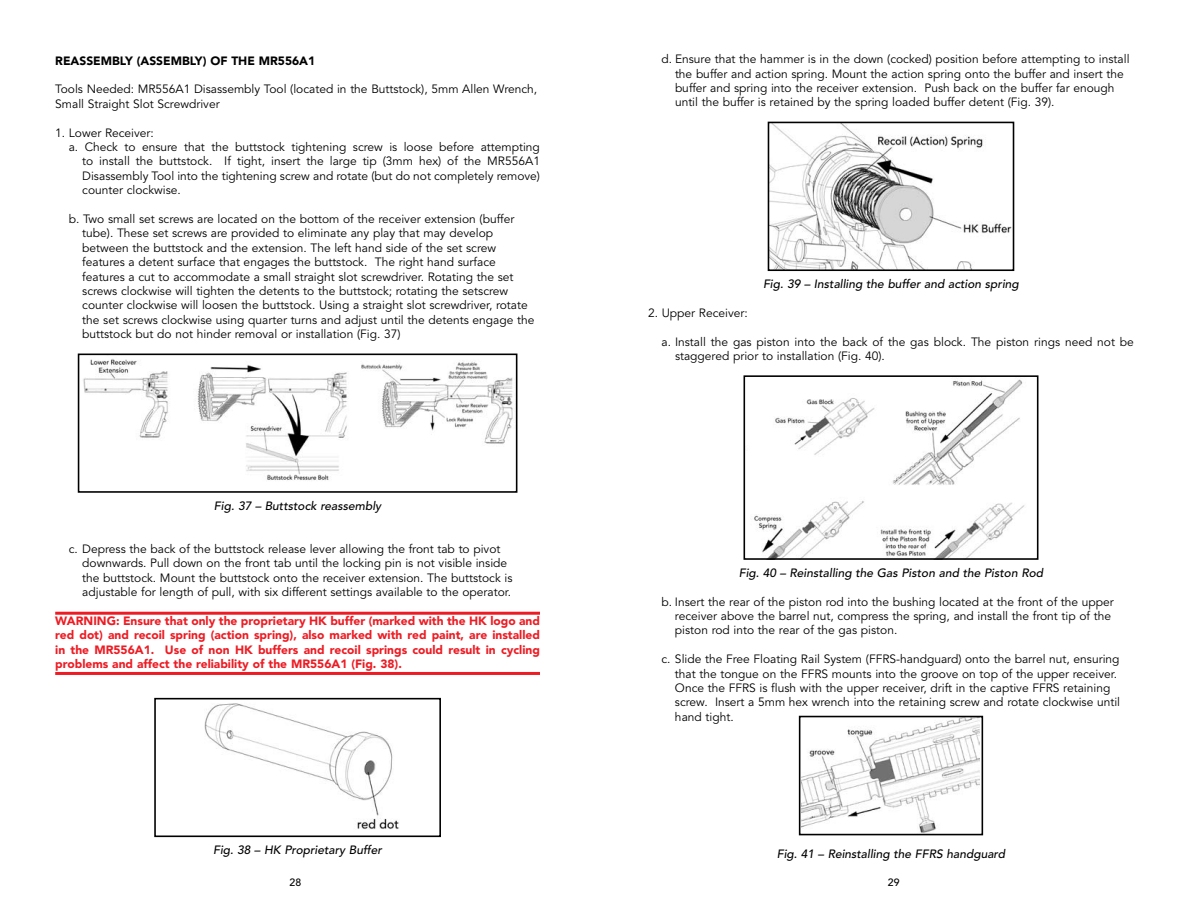
<style>
.page{position:relative;width:1188px;height:918px;background:#fff}
.page>*{position:absolute;margin:0;border:0;box-sizing:border-box;transform-origin:0 0}
.t1{font:12px/14.4px "Avenir";color:#000}
.t2{font:900 12px/14.4px "Avenir";color:#ed1c24;text-align:justify}
.t3{font:italic 500 12px "Avenir";color:#000}
.t4{font:900 12px "Avenir";color:#000}
.t5{font:500 10.5px "Avenir";color:#000}
</style>
<div class="page">
<hr style="left:55px;top:612px;width:485px;height:3px;background:#ed1c24">
<hr style="left:55px;top:672px;width:485px;height:3px;background:#ed1c24">
<img style="left:83px;top:359px;width:430px;height:122px">
<div style="left:78px;top:354px;width:439px;height:139px;border:2px solid #000"></div>
<img style="left:204px;top:703px;width:195px;height:126px">
<div style="left:154px;top:698px;width:287px;height:139px;border:2px solid #000"></div>
<img style="left:771px;top:125px;width:240px;height:143px">
<div style="left:768px;top:122px;width:246px;height:149px;border:2px solid #000"></div>
<img style="left:754px;top:379px;width:271px;height:178px">
<div style="left:744px;top:375px;width:294px;height:185px;border:2px solid #000"></div>
<img style="left:802px;top:719px;width:177px;height:113px">
<div style="left:799px;top:716px;width:184px;height:119px;border:2px solid #000"></div>
<p class="t4" style="left:55px;top:53px;width:17px">Reassembly</p>
<p class="t4" style="left:137px;top:53px;width:22px">(Assembly</p>
<p class="t4" style="left:203px;top:53px;width:38px">) of the</p>
<p class="t4" style="left:259px;top:53px;width:58px">MR556A1</p>
<p class="t1" style="left:55px;top:82px;width:484px">Tools Needed: MR556A1 Disassembly Tool (located in the Buttstock), 5mm Allen Wrench,<br>Small Straight Slot Screwdriver</p>
<p class="t1" style="left:55px;top:126px;width:100px">1. Lower Receiver:</p>
<p class="t1" style="left:69px;top:140px;width:473px">a. Check to ensure that the buttstock tightening screw is loose before attempting</p>
<p class="t1" style="left:82px;top:154px;width:459px">to install the buttstock. If tight, insert the large tip (3mm hex) of the MR556A1</p>
<p class="t1" style="left:82px;top:169px;width:459px">Disassembly Tool into the tightening screw and rotate (but do not completely remove)</p>
<p class="t1" style="left:82px;top:183px;width:100px">counter clockwise.</p>
<p class="t1" style="left:82px;top:212px;width:454px;text-indent:-14px">b. Two small set screws are located on the bottom of the receiver extension (buffer tube). These set screws are provided to eliminate any play that may develop between the buttstock and the extension. The left hand side of the set screw features a detent surface that engages the buttstock. The right hand surface features a cut to accommodate a small straight slot screwdriver. Rotating the set screws clockwise will tighten the detents to the buttstock; rotating the setscrew counter clockwise will loosen the buttstock. Using a straight slot screwdriver, rotate the set screws clockwise using quarter turns and adjust until the detents engage the buttstock but do not hinder removal or installation (Fig. 37)</p>
<p class="t3" style="left:214px;top:499px;width:169px">Fig. 37 – Buttstock reassembly</p>
<p class="t1" style="left:82px;top:542px;width:432px;text-indent:-14px">c. Depress the back of the buttstock release lever allowing the front tab to pivot downwards. Pull down on the front tab until the locking pin is not visible inside the buttstock. Mount the buttstock onto the receiver extension. The buttstock is adjustable for length of pull, with six different settings available to the operator.</p>
<p class="t2" style="left:55px;top:614px;width:486px">WARNING: Ensure that only the proprietary HK buffer (marked with the HK logo and red dot) and recoil spring (action spring), also marked with red paint, are installed in the MR556A1. Use of non HK buffers and recoil springs could result in cycling problems and affect the reliability of the MR556A1 (Fig. 38).</p>
<p class="t3" style="left:213px;top:843px;width:170px">Fig. 38 – HK Proprietary Buffer</p>
<p class="t1" style="left:675px;top:52px;width:456px;text-indent:-14px">d. Ensure that the hammer is in the down (cocked) position before attempting to install the buffer and action spring. Mount the action spring onto the buffer and insert the buffer and spring into the receiver extension. Push back on the buffer far enough until the buffer is retained by the spring loaded buffer detent (Fig. 39).</p>
<p class="t3" style="left:763px;top:277px;width:257px">Fig. 39 – Installing the buffer and action spring</p>
<p class="t1" style="left:648px;top:306px;width:101px">2. Upper Receiver:</p>
<p class="t1" style="left:675px;top:335px;width:460px;text-indent:-14px">a. Install the gas piston into the back of the gas block. The piston rings need not be staggered prior to installation (Fig. 40).</p>
<p class="t3" style="left:739px;top:566px;width:306px">Fig. 40 – Reinstalling the Gas Piston and the Piston Rod</p>
<p class="t1" style="left:675px;top:595px;width:440px;text-indent:-14px">b. Insert the rear of the piston rod into the bushing located at the front of the upper receiver above the barrel nut, compress the spring, and install the front tip of the piston rod into the rear of the gas piston.</p>
<p class="t1" style="left:675px;top:652px;width:447px;text-indent:-14px">c. Slide the Free Floating Rail System (FFRS-handguard) onto the barrel nut, ensuring that the tongue on the FFRS mounts into the groove on top of the upper receiver.<br>Once the FFRS is flush with the upper receiver, drift in the captive FFRS retaining screw. Insert a 5mm hex wrench into the retaining screw and rotate clockwise until hand tight.</p>
<p class="t3" style="left:777px;top:847px;width:230px">Fig. 41 – Reinstalling the FFRS handguard</p>
<p class="t5" style="left:290px;top:876px;width:13px">28</p>
<p class="t5" style="left:888px;top:876px;width:13px">29</p>
</div>
